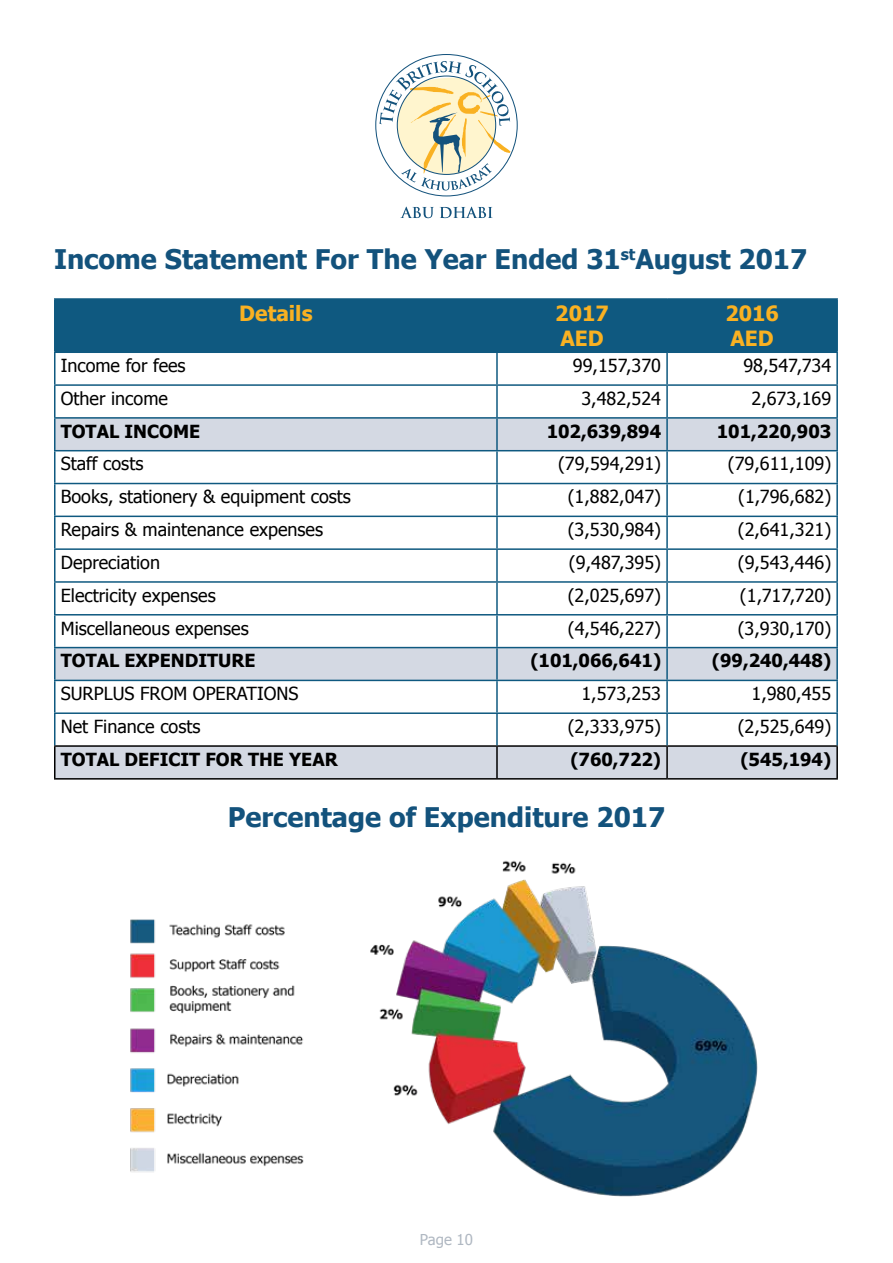
<style>
.page{position:relative;width:893px;height:1263px;background:#fff}
.page>*{position:absolute;margin:0;border:0;box-sizing:border-box;transform-origin:0 0}
.t1{font:700 27px "Tahoma";color:#13527c}
.t2{font:700 21px/25.2px "Tahoma";color:#f9b122}
.t3{font:18px "Tahoma";color:#000}
.t4{font:700 18px "Tahoma";color:#000}
.t5{font:15px "Tahoma";color:#b0b8c2}
</style>
<div class="page">
<svg style="left:400px;top:207px;width:34px;height:11px"></svg>
<svg style="left:440px;top:207px;width:53px;height:11px"></svg>
<svg style="left:375px;top:54px;width:143px;height:142px"></svg>
<div style="left:56px;top:300px;width:780px;height:51px;background:#0f5980"></div>
<svg style="left:56px;top:419px;width:780px;height:359px"></svg>
<hr style="left:54px;top:745px;width:443px;height:2px;background:#000">
<hr style="left:54px;top:747px;width:2px;height:31px;background:#000">
<hr style="left:497px;top:745px;width:170px;height:2px;background:#000">
<hr style="left:496px;top:747px;width:2px;height:31px;background:#000">
<hr style="left:667px;top:745px;width:171px;height:2px;background:#000">
<hr style="left:666px;top:747px;width:2px;height:31px;background:#000">
<hr style="left:836px;top:747px;width:2px;height:31px;background:#000">
<hr style="left:54px;top:778px;width:443px;height:2px;background:#000">
<hr style="left:497px;top:778px;width:170px;height:2px;background:#000">
<hr style="left:667px;top:778px;width:171px;height:2px;background:#000">
<hr style="left:54px;top:298px;width:443px;height:2px;background:#0f5980">
<hr style="left:54px;top:300px;width:2px;height:51px;background:#0f5980">
<hr style="left:54px;top:351px;width:443px;height:2px;background:#0f5980">
<hr style="left:667px;top:298px;width:171px;height:2px;background:#0f5980">
<hr style="left:836px;top:300px;width:2px;height:51px;background:#0f5980">
<hr style="left:667px;top:351px;width:171px;height:2px;background:#0f5980">
<hr style="left:497px;top:298px;width:170px;height:2px;background:#0f5980">
<hr style="left:496px;top:300px;width:2px;height:51px;background:#0f5980">
<hr style="left:666px;top:300px;width:2px;height:51px;background:#0f5980">
<hr style="left:497px;top:351px;width:170px;height:2px;background:#0f5980">
<hr style="left:54px;top:353px;width:2px;height:31px;background:#0f5980">
<hr style="left:496px;top:353px;width:2px;height:31px;background:#0f5980">
<hr style="left:666px;top:353px;width:2px;height:31px;background:#0f5980">
<hr style="left:836px;top:353px;width:2px;height:31px;background:#0f5980">
<hr style="left:54px;top:384px;width:443px;height:2px;background:#0f5980">
<hr style="left:54px;top:386px;width:2px;height:31px;background:#0f5980">
<hr style="left:497px;top:384px;width:170px;height:2px;background:#0f5980">
<hr style="left:496px;top:386px;width:2px;height:31px;background:#0f5980">
<hr style="left:667px;top:384px;width:171px;height:2px;background:#0f5980">
<hr style="left:666px;top:386px;width:2px;height:31px;background:#0f5980">
<hr style="left:836px;top:386px;width:2px;height:31px;background:#0f5980">
<hr style="left:54px;top:417px;width:443px;height:2px;background:#0f5980">
<hr style="left:54px;top:419px;width:2px;height:31px;background:#0f5980">
<hr style="left:497px;top:417px;width:170px;height:2px;background:#0f5980">
<hr style="left:496px;top:419px;width:2px;height:31px;background:#0f5980">
<hr style="left:667px;top:417px;width:171px;height:2px;background:#0f5980">
<hr style="left:666px;top:419px;width:2px;height:31px;background:#0f5980">
<hr style="left:836px;top:419px;width:2px;height:31px;background:#0f5980">
<hr style="left:54px;top:450px;width:443px;height:1px;background:#0f5980">
<hr style="left:54px;top:451px;width:2px;height:32px;background:#0f5980">
<hr style="left:497px;top:450px;width:170px;height:1px;background:#0f5980">
<hr style="left:496px;top:451px;width:2px;height:32px;background:#0f5980">
<hr style="left:667px;top:450px;width:171px;height:1px;background:#0f5980">
<hr style="left:666px;top:451px;width:2px;height:32px;background:#0f5980">
<hr style="left:836px;top:451px;width:2px;height:32px;background:#0f5980">
<hr style="left:54px;top:483px;width:443px;height:1px;background:#0f5980">
<hr style="left:54px;top:484px;width:2px;height:32px;background:#0f5980">
<hr style="left:497px;top:483px;width:170px;height:1px;background:#0f5980">
<hr style="left:496px;top:484px;width:2px;height:32px;background:#0f5980">
<hr style="left:667px;top:483px;width:171px;height:1px;background:#0f5980">
<hr style="left:666px;top:484px;width:2px;height:32px;background:#0f5980">
<hr style="left:836px;top:484px;width:2px;height:32px;background:#0f5980">
<hr style="left:54px;top:516px;width:443px;height:1px;background:#0f5980">
<hr style="left:54px;top:517px;width:2px;height:31px;background:#0f5980">
<hr style="left:497px;top:516px;width:170px;height:1px;background:#0f5980">
<hr style="left:496px;top:517px;width:2px;height:31px;background:#0f5980">
<hr style="left:667px;top:516px;width:171px;height:1px;background:#0f5980">
<hr style="left:666px;top:517px;width:2px;height:31px;background:#0f5980">
<hr style="left:836px;top:517px;width:2px;height:31px;background:#0f5980">
<hr style="left:54px;top:548px;width:443px;height:2px;background:#0f5980">
<hr style="left:54px;top:550px;width:2px;height:31px;background:#0f5980">
<hr style="left:497px;top:548px;width:170px;height:2px;background:#0f5980">
<hr style="left:496px;top:550px;width:2px;height:31px;background:#0f5980">
<hr style="left:667px;top:548px;width:171px;height:2px;background:#0f5980">
<hr style="left:666px;top:550px;width:2px;height:31px;background:#0f5980">
<hr style="left:836px;top:550px;width:2px;height:31px;background:#0f5980">
<hr style="left:54px;top:581px;width:443px;height:2px;background:#0f5980">
<hr style="left:54px;top:583px;width:2px;height:31px;background:#0f5980">
<hr style="left:497px;top:581px;width:170px;height:2px;background:#0f5980">
<hr style="left:496px;top:583px;width:2px;height:31px;background:#0f5980">
<hr style="left:667px;top:581px;width:171px;height:2px;background:#0f5980">
<hr style="left:666px;top:583px;width:2px;height:31px;background:#0f5980">
<hr style="left:836px;top:583px;width:2px;height:31px;background:#0f5980">
<hr style="left:54px;top:614px;width:443px;height:1px;background:#0f5980">
<hr style="left:54px;top:615px;width:2px;height:32px;background:#0f5980">
<hr style="left:497px;top:614px;width:170px;height:1px;background:#0f5980">
<hr style="left:496px;top:615px;width:2px;height:32px;background:#0f5980">
<hr style="left:667px;top:614px;width:171px;height:1px;background:#0f5980">
<hr style="left:666px;top:615px;width:2px;height:32px;background:#0f5980">
<hr style="left:836px;top:615px;width:2px;height:32px;background:#0f5980">
<hr style="left:54px;top:647px;width:443px;height:1px;background:#0f5980">
<hr style="left:54px;top:648px;width:2px;height:32px;background:#0f5980">
<hr style="left:497px;top:647px;width:170px;height:1px;background:#0f5980">
<hr style="left:496px;top:648px;width:2px;height:32px;background:#0f5980">
<hr style="left:667px;top:647px;width:171px;height:1px;background:#0f5980">
<hr style="left:666px;top:648px;width:2px;height:32px;background:#0f5980">
<hr style="left:836px;top:648px;width:2px;height:32px;background:#0f5980">
<hr style="left:54px;top:680px;width:443px;height:1px;background:#0f5980">
<hr style="left:54px;top:681px;width:2px;height:31px;background:#0f5980">
<hr style="left:497px;top:680px;width:170px;height:1px;background:#0f5980">
<hr style="left:496px;top:681px;width:2px;height:31px;background:#0f5980">
<hr style="left:667px;top:680px;width:171px;height:1px;background:#0f5980">
<hr style="left:666px;top:681px;width:2px;height:31px;background:#0f5980">
<hr style="left:836px;top:681px;width:2px;height:31px;background:#0f5980">
<hr style="left:54px;top:712px;width:443px;height:2px;background:#0f5980">
<hr style="left:54px;top:714px;width:2px;height:31px;background:#0f5980">
<hr style="left:497px;top:712px;width:170px;height:2px;background:#0f5980">
<hr style="left:496px;top:714px;width:2px;height:31px;background:#0f5980">
<hr style="left:667px;top:712px;width:171px;height:2px;background:#0f5980">
<hr style="left:666px;top:714px;width:2px;height:31px;background:#0f5980">
<hr style="left:836px;top:714px;width:2px;height:31px;background:#0f5980">
<img style="left:130px;top:860px;width:628px;height:337px">
<h1 class="t1" style="left:54px;top:240px;width:755px">Income Statement For The Year Ended 31<sup>st</sup>August 2017</h1>
<p class="t2" style="left:239px;top:302px;width:75px">Details</p>
<p class="t2" style="left:555px;top:302px;width:55px">2017<br>AED</p>
<p class="t2" style="left:725px;top:302px;width:55px">2016<br>AED</p>
<p class="t3" style="left:61px;top:353px;width:126px">Income for fees</p>
<p class="t3" style="left:573px;top:353px;width:90px">99,157,370</p>
<p class="t3" style="left:743px;top:353px;width:89px">98,547,734</p>
<p class="t3" style="left:61px;top:386px;width:109px">Other income</p>
<p class="t3" style="left:581px;top:386px;width:81px">3,482,524</p>
<p class="t3" style="left:751px;top:386px;width:81px">2,673,169</p>
<p class="t4" style="left:61px;top:418px;width:141px">TOTAL INCOME</p>
<p class="t4" style="left:547px;top:418px;width:116px">102,639,894</p>
<p class="t4" style="left:717px;top:418px;width:116px">101,220,903</p>
<p class="t3" style="left:61px;top:452px;width:84px">Staff costs</p>
<p class="t3" style="left:558px;top:452px;width:105px">(79,594,291)</p>
<p class="t3" style="left:728px;top:452px;width:105px">(79,611,109)</p>
<p class="t3" style="left:61px;top:485px;width:292px">Books, stationery &amp; equipment costs</p>
<p class="t3" style="left:568px;top:485px;width:95px">(1,882,047)</p>
<p class="t3" style="left:738px;top:485px;width:95px">(1,796,682)</p>
<p class="t3" style="left:61px;top:517px;width:264px">Repairs &amp; maintenance expenses</p>
<p class="t3" style="left:568px;top:517px;width:95px">(3,530,984)</p>
<p class="t3" style="left:738px;top:517px;width:95px">(2,641,321)</p>
<p class="t3" style="left:61px;top:550px;width:101px">Depreciation</p>
<p class="t3" style="left:569px;top:550px;width:94px">(9,487,395)</p>
<p class="t3" style="left:738px;top:550px;width:95px">(9,543,446)</p>
<p class="t3" style="left:61px;top:583px;width:156px">Electricity expenses</p>
<p class="t3" style="left:568px;top:583px;width:95px">(2,025,697)</p>
<p class="t3" style="left:740px;top:583px;width:93px">(1,717,720)</p>
<p class="t3" style="left:61px;top:616px;width:189px">Miscellaneous expenses</p>
<p class="t3" style="left:568px;top:616px;width:95px">(4,546,227)</p>
<p class="t3" style="left:738px;top:616px;width:95px">(3,930,170)</p>
<p class="t4" style="left:61px;top:648px;width:196px">TOTAL EXPENDITURE</p>
<p class="t4" style="left:530px;top:648px;width:132px">(101,066,641)</p>
<p class="t4" style="left:712px;top:648px;width:121px">(99,240,448)</p>
<p class="t3" style="left:61px;top:682px;width:239px">SURPLUS FROM OPERATIONS</p>
<p class="t3" style="left:581px;top:682px;width:81px">1,573,253</p>
<p class="t3" style="left:751px;top:682px;width:81px">1,980,455</p>
<p class="t3" style="left:61px;top:714px;width:141px">Net Finance costs</p>
<p class="t3" style="left:568px;top:714px;width:95px">(2,333,975)</p>
<p class="t3" style="left:738px;top:714px;width:95px">(2,525,649)</p>
<p class="t4" style="left:61px;top:747px;width:278px">TOTAL DEFICIT FOR THE YEAR</p>
<p class="t4" style="left:570px;top:747px;width:92px">(760,722)</p>
<p class="t4" style="left:740px;top:747px;width:92px">(545,194)</p>
<h1 class="t1" style="left:228px;top:798px;width:439px">Percentage of Expenditure 2017</h1>
<p class="t5" style="left:420px;top:1229px;width:55px">Page 10</p>
</div>
